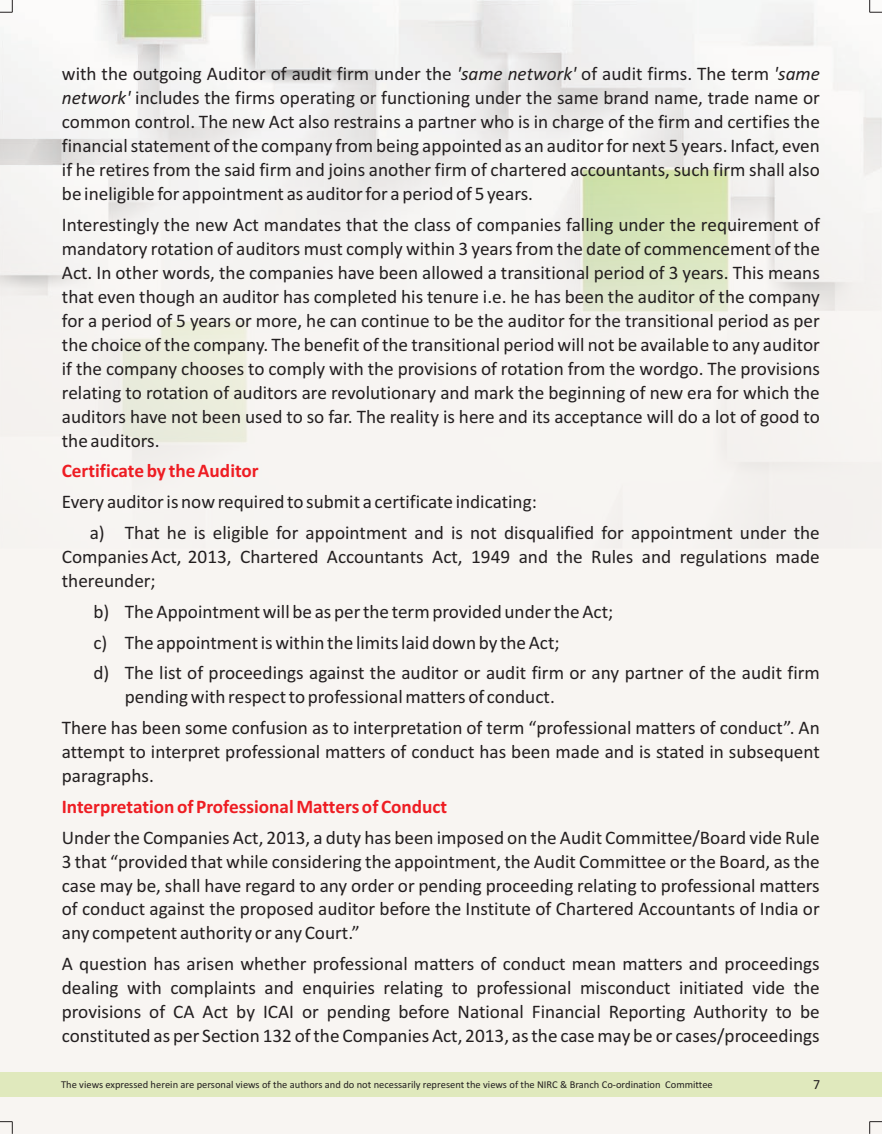
<style>
.page{position:relative;width:882px;height:1134px;background:#f8f5f2}
.page>*{position:absolute;margin:0;border:0;box-sizing:border-box;transform-origin:0 0}
.t1{font:19.25px/24px "Calibri";color:#231f20}
.t2{font:700 19.25px "Calibri";color:#ee1d23}
.t3{font:14px "Calibri";color:#231f20}
.t4{font:10.5px "Calibri";color:#231f20}
.s1{font-style:italic}
</style>
<div class="page">
<img style="left:0;top:0;width:882px;height:469px">
<svg style="left:0;top:0;width:13px;height:13px"></svg>
<svg style="left:869px;top:0;width:13px;height:13px"></svg>
<svg style="left:0;top:1121px;width:13px;height:13px"></svg>
<svg style="left:869px;top:1121px;width:13px;height:13px"></svg>
<div style="left:0;top:1072px;width:882px;height:25px;background:#e0e9bd"></div>
<p class="t1" style="left:62px;top:64px;width:760px;text-align:justify">with the outgoing Auditor of audit firm under the <span class="s1">'same network'</span> of audit firms. The term <span class="s1">'same network'</span> includes the firms operating or functioning under the same brand name, trade name or common control. The new Act also restrains a partner who is in charge of the firm and certifies the financial statement of the company from being appointed as an auditor for next 5 years. Infact, even if he retires from the said firm and joins another firm of chartered accountants, such firm shall also be ineligible for appointment as auditor for a period of 5 years.</p>
<p class="t1" style="left:62px;top:214px;width:760px;text-align:justify">Interestingly the new Act mandates that the class of companies falling under the requirement of mandatory rotation of auditors must comply within 3 years from the date of commencement of the Act. In other words, the companies have been allowed a transitional period of 3 years. This means that even though an auditor has completed his tenure i.e. he has been the auditor of the company for a period of 5 years or more, he can continue to be the auditor for the transitional period as per the choice of the company. The benefit of the transitional period will not be available to any auditor if the company chooses to comply with the provisions of rotation from the wordgo. The provisions relating to rotation of auditors are revolutionary and mark the beginning of new era for which the auditors have not been used to so far. The reality is here and its acceptance will do a lot of good to the auditors.</p>
<p class="t2" style="left:62px;top:463px;width:198px">Certificate by the Auditor</p>
<p class="t1" style="left:90px;top:488px;width:732px;line-height:30.8px;text-indent:-28px">Every auditor is now required to submit a certificate indicating:<br>a) That he is eligible for appointment and is not disqualified for appointment under the</p>
<p class="t1" style="left:62px;top:546px;width:760px">Companies Act, 2013, Chartered Accountants Act, 1949 and the Rules and regulations made thereunder;</p>
<p class="t1" style="left:93px;top:598px;width:728px;line-height:30.8px">b) The Appointment will be as per the term provided under the Act;<br>c) The appointment is within the limits laid down by the Act;<br>d) The list of proceedings against the auditor or audit firm or any partner of the audit firm</p>
<p class="t1" style="left:62px;top:683px;width:760px;line-height:30.8px;text-indent:63px">pending with respect to professional matters of conduct.<br>There has been some confusion as to interpretation of term “professional matters of conduct”. An</p>
<p class="t1" style="left:62px;top:741px;width:760px">attempt to interpret professional matters of conduct has been made and is stated in subsequent paragraphs.</p>
<p class="t2" style="left:62px;top:798px;width:387px">Interpretation of Professional Matters of Conduct</p>
<p class="t1" style="left:62px;top:827px;width:760px;text-align:justify">Under the Companies Act, 2013, a duty has been imposed on the Audit Committee/Board vide Rule 3 that “provided that while considering the appointment, the Audit Committee or the Board, as the case may be, shall have regard to any order or pending proceeding relating to professional matters of conduct against the proposed auditor before the Institute of Chartered Accountants of India or any competent authority or any Court.”</p>
<p class="t1" style="left:62px;top:953px;width:760px;text-align:justify">A question has arisen whether professional matters of conduct mean matters and proceedings dealing with complaints and enquiries relating to professional misconduct initiated vide the provisions of CA Act by ICAI or pending before National Financial Reporting Authority to be constituted as per Section 132 of the Companies Act, 2013, as the case may be or cases/proceedings</p>
<p class="t4" style="left:61px;top:1080px;width:653px">The views expressed herein are personal views of the authors and do not necessarily represent the views of the NIRC &amp; Branch Co-ordination Committee</p>
<p class="t3" style="left:813px;top:1078px;width:9px">7</p>
</div>
